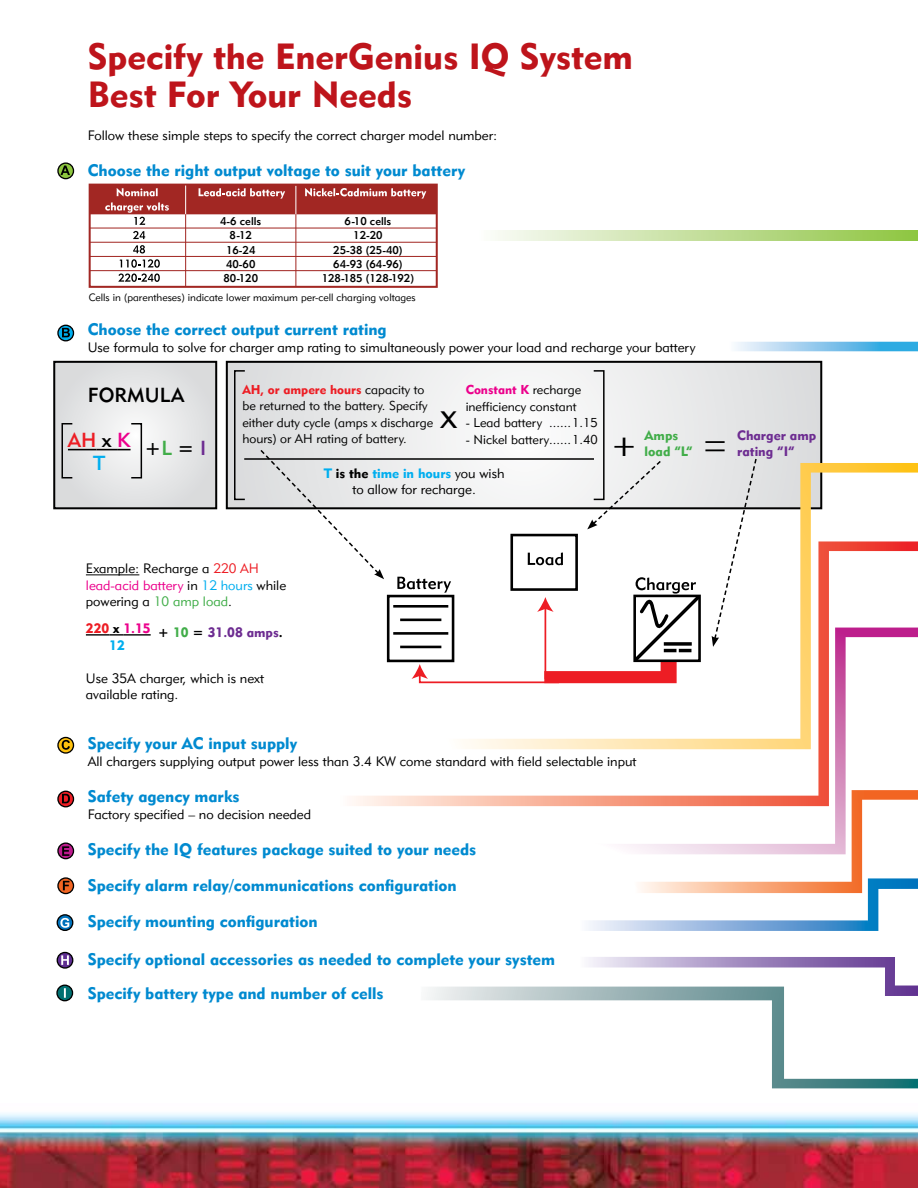
<style>
.page{position:relative;width:918px;height:1188px;background:#fff}
.page>*{position:absolute;margin:0;border:0;box-sizing:border-box;transform-origin:0 0}
.t1{font:37.95px "Times";color:#000}
.t2{font:37.95px "Geometric 415 BT Lite A";color:#000}
.t3{font:36px/37.5px "Geometric 415 BT Black A";color:#be141b}
.t4{font:20.1px "Geometric 415 BT Medium A";color:#000}
.t5{font:20.1px/22px "Geometric 415 BT Medium A";color:#ed1d24;text-align:center}
.t6{font:16.5px/36px "Geometric 415 BT Black A";color:#008ad0}
.t7{font:13.5px/16.5px "Geometric 415 BT Lite A";color:#000}
.t8{font:13.5px/16.5px "Geometric 415 BT Black A";color:#6d2c91}
.t9{font:13.5px "Geometric 415 BT Black A";color:#00aeef}
.t10{font:13.5px/16.5px "Geometric 415 BT Black A";color:#41ad49}
.t11{font:13.5px/16.5px "Geometric 415 BT Black A";color:#ec008c;text-align:center}
.t12{font:12.75px/16.5px "Geometric 415 BT Lite A";color:#000}
.t13{font:12.75px "Geometric 415 BT Black A";color:#ed1d24}
.t14{font:12.75px "Geometric 415 BT Black A";color:#ec008c}
.t15{font:11.1px/14.2px "Geometric 415 BT Medium A";color:#000;text-align:center}
.t16{font:10.5px "Geometric 415 BT Lite A";color:#000}
.s1{color:#000}
.s2{color:#ec008c}
.s3{color:#00aeef}
.s4{color:#41ad49}
.s5{color:#6d2c91}
.s6{font-family:"Geometric 415 BT Lite A";color:#000}
.s7{color:#ed1d24}
</style>
<div class="page">
<svg style="left:229px;top:364px;width:590px;height:142px"></svg>
<div style="left:226px;top:361px;width:596px;height:148px;border:2px solid #000"></div>
<svg style="left:56px;top:364px;width:158px;height:142px;background:#e3e4e5"></svg>
<div style="left:53px;top:361px;width:164px;height:148px;border:2px solid #000"></div>
<img style="left:0;top:1113px;width:918px;height:75px">
<div style="left:90px;top:184px;width:346px;height:30px;background:#a22723"></div>
<div style="left:89px;top:184px;width:349px;height:103px;border:2px solid #a22723"></div>
<hr style="left:89px;top:186px;width:347px;height:1px;background:#a22723">
<hr style="left:89px;top:199px;width:347px;height:1px;background:#a22723">
<hr style="left:89px;top:213px;width:347px;height:1px;background:#a22723">
<hr style="left:89px;top:228px;width:347px;height:1px;background:#a22723">
<hr style="left:89px;top:242px;width:347px;height:1px;background:#a22723">
<hr style="left:89px;top:256px;width:347px;height:1px;background:#a22723">
<hr style="left:89px;top:270px;width:347px;height:1px;background:#a22723">
<svg style="left:117px;top:188px;width:41px;height:8px"></svg>
<svg style="left:199px;top:188px;width:86px;height:11px"></svg>
<svg style="left:305px;top:188px;width:121px;height:11px"></svg>
<svg style="left:185px;top:186px;width:1px;height:28px"></svg>
<hr style="left:185px;top:214px;width:1px;height:73px;background:#a22723">
<svg style="left:295px;top:186px;width:1px;height:28px"></svg>
<hr style="left:295px;top:214px;width:1px;height:73px;background:#a22723">
<svg style="left:105px;top:202px;width:64px;height:23px"></svg>
<svg style="left:133px;top:231px;width:12px;height:8px"></svg>
<svg style="left:120px;top:245px;width:40px;height:23px"></svg>
<svg style="left:118px;top:274px;width:42px;height:8px"></svg>
<svg style="left:58px;top:163px;width:16px;height:16px"></svg>
<div style="left:57px;top:162px;width:17px;height:17px;border:1px solid #000;border-radius:50%"></div>
<svg style="left:60px;top:166px;width:10px;height:9px"></svg>
<svg style="left:58px;top:325px;width:16px;height:16px"></svg>
<div style="left:57px;top:325px;width:17px;height:16px;border:1px solid #000;border-radius:50%"></div>
<svg style="left:62px;top:328px;width:8px;height:9px"></svg>
<svg style="left:58px;top:737px;width:16px;height:16px"></svg>
<div style="left:57px;top:737px;width:17px;height:17px;border:1px solid #000;border-radius:50%"></div>
<svg style="left:62px;top:740px;width:8px;height:10px"></svg>
<svg style="left:58px;top:791px;width:16px;height:16px"></svg>
<div style="left:57px;top:791px;width:17px;height:16px;border:1px solid #000;border-radius:50%"></div>
<svg style="left:62px;top:794px;width:8px;height:9px"></svg>
<svg style="left:58px;top:843px;width:16px;height:16px"></svg>
<div style="left:57px;top:842px;width:17px;height:17px;border:1px solid #000;border-radius:50%"></div>
<svg style="left:62px;top:846px;width:7px;height:10px"></svg>
<svg style="left:58px;top:878px;width:16px;height:16px"></svg>
<div style="left:57px;top:877px;width:17px;height:17px;border:1px solid #000;border-radius:50%"></div>
<svg style="left:63px;top:881px;width:6px;height:9px"></svg>
<svg style="left:68px;top:449px;width:62px;height:1px"></svg>
<div style="left:234px;top:370px;width:12px;height:130px;border:2px solid #000"></div>
<div style="left:593px;top:370px;width:12px;height:130px;border:2px solid #000"></div>
<hr style="left:244px;top:458px;width:350px;height:2px;background:#000">
<svg style="left:259px;top:448px;width:125px;height:88px"></svg>
<svg style="left:587px;top:459px;width:75px;height:4px"></svg>
<svg style="left:712px;top:457px;width:46px;height:6px"></svg>
<div style="left:62px;top:423px;width:11px;height:55px;border:2px solid #000"></div>
<div style="left:130px;top:423px;width:12px;height:55px;border:2px solid #000"></div>
<hr style="left:86px;top:575px;width:53px;height:1px;background:#000">
<hr style="left:86px;top:634px;width:23px;height:2px;background:#000">
<svg style="left:109px;top:634px;width:14px;height:2px"></svg>
<hr style="left:123px;top:634px;width:28px;height:2px;background:#000">
<svg style="left:495px;top:231px;width:423px;height:9px;background:#c2de99"></svg>
<svg style="left:735px;top:342px;width:183px;height:9px;background:#83c7eb"></svg>
<svg style="left:342px;top:463px;width:576px;height:78px"></svg>
<svg style="left:346px;top:541px;width:572px;height:209px"></svg>
<svg style="left:566px;top:628px;width:352px;height:162px"></svg>
<svg style="left:864px;top:790px;width:54px;height:10px"></svg>
<svg style="left:352px;top:790px;width:512px;height:80px"></svg>
<svg style="left:57px;top:985px;width:16px;height:16px"></svg>
<div style="left:56px;top:985px;width:17px;height:16px;border:1px solid #000;border-radius:50%"></div>
<svg style="left:64px;top:988px;width:2px;height:10px"></svg>
<svg style="left:57px;top:915px;width:16px;height:15px"></svg>
<div style="left:57px;top:914px;width:16px;height:17px;border:1px solid #000;border-radius:50%"></div>
<svg style="left:60px;top:918px;width:9px;height:10px"></svg>
<svg style="left:57px;top:952px;width:16px;height:16px"></svg>
<div style="left:57px;top:952px;width:16px;height:17px;border:1px solid #000;border-radius:50%"></div>
<svg style="left:61px;top:955px;width:8px;height:10px"></svg>
<svg style="left:578px;top:957px;width:340px;height:30px"></svg>
<svg style="left:588px;top:870px;width:330px;height:61px"></svg>
<svg style="left:426px;top:987px;width:492px;height:101px"></svg>
<svg style="left:917px;top:1070px;width:1px;height:19px"></svg>
<h2 class="t3" style="left:88px;top:37px;width:547px">Specify the EnerGenius IQ System<br>Best For Your Needs</h2>
<p class="t7" style="left:88px;top:126px;width:411px">Follow these simple steps to specify the correct charger model number:</p>
<p class="t6" style="left:88px;top:152px;width:379px">Choose the right output voltage to suit your battery</p>
<p class="t15" style="left:220px;top:214px;width:43px">4-6 cells</p>
<p class="t15" style="left:223px;top:228px;width:36px">8-12<br>16-24<br>40-60<br>80-120</p>
<p class="t15" style="left:345px;top:214px;width:48px">6-10 cells</p>
<p class="t15" style="left:322px;top:228px;width:94px">12-20<br>25-38 (25-40)<br>64-93 (64-96)<br>128-185 (128-192)</p>
<p class="t16" style="left:89px;top:290px;width:329px">Cells in (parentheses) indicate lower maximum per-cell charging voltages</p>
<p class="t6" style="left:88px;top:311px;width:301px">Choose the correct output current rating</p>
<p class="t7" style="left:88px;top:338px;width:609px">Use formula to solve for charger amp rating to simultaneously power your load and recharge your battery</p>
<h3 class="t4" style="left:88px;top:382px;width:98px">FORMULA</h3>
<h3 class="t5" style="left:68px;top:429px;width:64px">AH <span class="s1">x</span> <span class="s2">K<br></span><span class="s3">T</span></h3>
<h3 class="t4" style="left:145px;top:436px;width:63px">+<span class="s4">L</span> = <span class="s5">I</span></h3>
<p class="t13" style="left:242px;top:381px;width:184px">AH, or ampere hours <span class="s6">capacity to</span></p>
<p class="t12" style="left:242px;top:397px;width:192px">be returned to the battery. Specify either duty cycle (amps x discharge hours) or AH rating of battery.</p>
<h1 class="t2" style="left:441px;top:392px;width:18px">x</h1>
<p class="t14" style="left:466px;top:382px;width:117px">Constant K <span class="s6">recharge</span></p>
<p class="t12" style="left:466px;top:398px;width:112px">inefficiency constant</p>
<p class="t12" style="left:466px;top:414px;width:134px">- Lead battery ......1.15</p>
<p class="t12" style="left:466px;top:431px;width:134px">- Nickel battery......1.40</p>
<p class="t8" style="left:737px;top:427px;width:81px">Charger amp rating “I”</p>
<h1 class="t1" style="left:614px;top:408px;width:23px">+</h1>
<p class="t10" style="left:645px;top:427px;width:50px">Amps load “L”</p>
<h1 class="t1" style="left:704px;top:408px;width:23px">=</h1>
<p class="t9" style="left:324px;top:465px;width:182px">T <span class="s1">is the</span> time in hours <span class="s6">you wish</span></p>
<p class="t7" style="left:352px;top:481px;width:125px">to allow for recharge.</p>
<p class="t7" style="left:86px;top:560px;width:202px">Example: Recharge a <span class="s7">220 AH </span><span class="s2">lead-acid battery</span> in <span class="s3">12 hours</span> while powering a <span class="s4">10 amp load</span>.</p>
<p class="t11" style="left:86px;top:620px;width:66px"><span class="s7">220</span> <span class="s1">x</span> 1.15<br><span class="s3">12</span></p>
<p class="t7" style="left:86px;top:670px;width:180px">Use 35A charger, which is next available rating.</p>
<p class="t8" style="left:158px;top:624px;width:126px"><span class="s1">+</span> <span class="s4">10</span> <span class="s1">=</span> 31.08 amps<span class="s1">.</span></p>
<p class="t6" style="left:88px;top:725px;width:211px">Specify your AC input supply</p>
<p class="t7" style="left:88px;top:753px;width:550px">All chargers supplying output power less than 3.4 KW come standard with field selectable input</p>
<p class="t6" style="left:88px;top:778px;width:153px">Safety agency marks</p>
<p class="t7" style="left:88px;top:806px;width:225px">Factory specified – no decision needed</p>
<p class="t6" style="left:88px;top:831px;width:390px">Specify the IQ features package suited to your needs<br>Specify alarm relay/communications configuration<br>Specify mounting configuration</p>
<p class="t6" style="left:88px;top:941px;width:469px;line-height:34.8px">Specify optional accessories as needed to complete your system<br>Specify battery type and number of cells</p>
</div>
